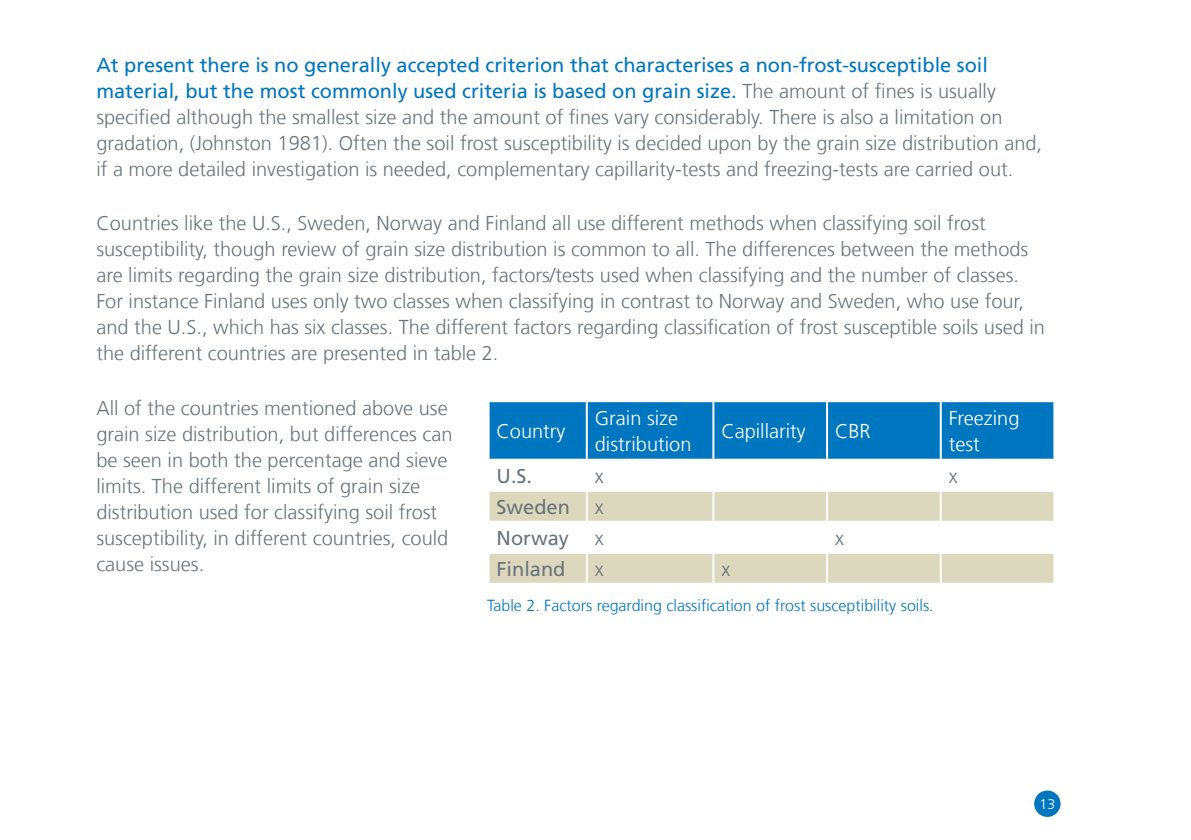
<style>
.page{position:relative;width:1191px;height:840px;background:#fff}
.page>*{position:absolute;margin:0;border:0;box-sizing:border-box;transform-origin:0 0}
.t1{font:300 20px/26px "Frutiger LT Com";color:#6a747b}
.t2{font:300 20px/26px "Frutiger LT Com";color:#fff}
.t3{font:20px/31px "Frutiger LT Com";color:#6a747b}
.t4{font:300 16px "Frutiger LT Com";color:#0076c0}
.t5{font:300 14px "Frutiger LT Com";color:#fff}
.s1{font-weight:400;color:#0076c0}
.s2{font-weight:300}
</style>
<div class="page">
<div style="left:1034px;top:790px;width:26px;height:26px;background:#0076c0;border-radius:50%"></div>
<div style="left:489px;top:402px;width:564px;height:56px;background:#0076c0"></div>
<svg style="left:489px;top:491px;width:564px;height:91px;fill:#dbd8bd"></svg>
<hr style="left:586px;top:402px;width:2px;height:56px;background:#fff">
<hr style="left:712px;top:402px;width:2px;height:56px;background:#fff">
<hr style="left:826px;top:402px;width:2px;height:56px;background:#fff">
<hr style="left:939px;top:402px;width:2px;height:56px;background:#fff">
<hr style="left:586px;top:491px;width:2px;height:29px;background:#fff">
<hr style="left:712px;top:491px;width:2px;height:29px;background:#fff">
<hr style="left:826px;top:491px;width:2px;height:29px;background:#fff">
<hr style="left:939px;top:491px;width:2px;height:29px;background:#fff">
<hr style="left:487px;top:520px;width:100px;height:2px;background:#fff">
<hr style="left:587px;top:520px;width:126px;height:2px;background:#fff">
<hr style="left:586px;top:522px;width:2px;height:29px;background:#fff">
<hr style="left:713px;top:520px;width:114px;height:2px;background:#fff">
<hr style="left:712px;top:522px;width:2px;height:29px;background:#fff">
<hr style="left:827px;top:520px;width:113px;height:2px;background:#fff">
<hr style="left:826px;top:522px;width:2px;height:29px;background:#fff">
<hr style="left:940px;top:520px;width:115px;height:2px;background:#fff">
<hr style="left:939px;top:522px;width:2px;height:29px;background:#fff">
<hr style="left:487px;top:551px;width:100px;height:2px;background:#fff">
<hr style="left:587px;top:551px;width:126px;height:2px;background:#fff">
<hr style="left:586px;top:553px;width:2px;height:29px;background:#fff">
<hr style="left:713px;top:551px;width:114px;height:2px;background:#fff">
<hr style="left:712px;top:553px;width:2px;height:29px;background:#fff">
<hr style="left:827px;top:551px;width:113px;height:2px;background:#fff">
<hr style="left:826px;top:553px;width:2px;height:29px;background:#fff">
<hr style="left:940px;top:551px;width:115px;height:2px;background:#fff">
<hr style="left:939px;top:553px;width:2px;height:29px;background:#fff">
<p class="t1" style="left:96px;top:52px;width:947px"><span class="s1">At present there is no generally accepted criterion that characterises a non-frost-susceptible soil material, but the most commonly used criteria is based on grain size.</span> The amount of fines is usually specified although the smallest size and the amount of fines vary considerably. There is also a limitation on gradation, (Johnston 1981). Often the soil frost susceptibility is decided upon by the grain size distribution and, if a more detailed investigation is needed, complementary capillarity-tests and freezing-tests are carried out.</p>
<p class="t1" style="left:96px;top:210px;width:950px">Countries like the U.S., Sweden, Norway and Finland all use different methods when classifying soil frost susceptibility, though review of grain size distribution is common to all. The differences between the methods are limits regarding the grain size distribution, factors/tests used when classifying and the number of classes.<br>For instance Finland uses only two classes when classifying in contrast to Norway and Sweden, who use four, and the U.S., which has six classes. The different factors regarding classification of frost susceptible soils used in the different countries are presented in table 2.</p>
<p class="t1" style="left:96px;top:395px;width:357px">All of the countries mentioned above use grain size distribution, but differences can be seen in both the percentage and sieve limits. The different limits of grain size distribution used for classifying soil frost susceptibility, in different countries, could cause issues.</p>
<p class="t4" style="left:487px;top:595px;width:448px">Table 2. Factors regarding classification of frost susceptibility soils.</p>
<p class="t2" style="left:595px;top:405px;width:98px">Grain size distribution</p>
<p class="t2" style="left:948px;top:405px;width:72px">Freezing test</p>
<p class="t2" style="left:721px;top:418px;width:86px">Capillarity</p>
<p class="t2" style="left:835px;top:418px;width:37px">CBR</p>
<p class="t2" style="left:496px;top:418px;width:70px">Country</p>
<p class="t3" style="left:496px;top:460px;width:37px">U.S.</p>
<p class="t1" style="left:595px;top:462px;width:10px">x</p>
<p class="t1" style="left:948px;top:462px;width:10px">x</p>
<p class="t3" style="left:496px;top:491px;width:109px">Sweden <span class="s2">x<br></span>Norway</p>
<p class="t1" style="left:595px;top:524px;width:10px">x</p>
<p class="t1" style="left:835px;top:524px;width:10px">x</p>
<p class="t3" style="left:496px;top:553px;width:70px">Finland</p>
<p class="t1" style="left:595px;top:555px;width:10px">x</p>
<p class="t1" style="left:721px;top:555px;width:10px">x</p>
<p class="t5" style="left:1039px;top:795px;width:17px">13</p>
</div>
